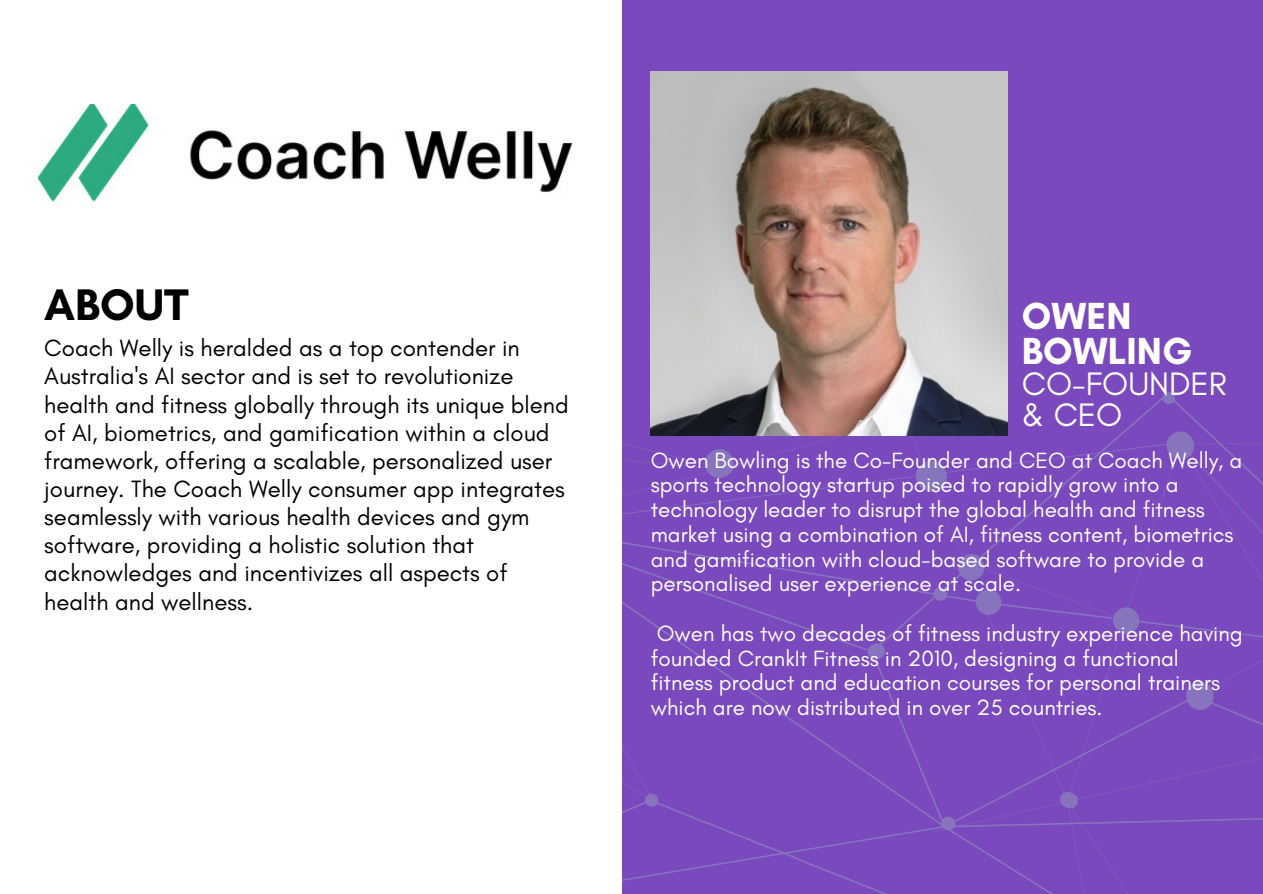
<style>
.page{position:relative;width:1263px;height:894px;background:#fff}
.page>*{position:absolute;margin:0;border:0;box-sizing:border-box;transform-origin:0 0}
.t1{font:700 45px "Glacial Indifference";color:#000}
.t2{font:700 38.4px/35.7px "Glacial Indifference";color:#fff}
.t3{font:33.15px/30.8px "Glacial Indifference";color:#fff}
.t4{font:24px/28px "Glacial Indifference";color:#000}
.t5{font:22.5px/24.8px "Glacial Indifference";color:#fff}
</style>
<div class="page">
<div style="left:0;top:0;width:1263px;height:893px;background:#7a49be"></div>
<svg style="left:621px;top:418px;width:642px;height:475px"></svg>
<svg style="left:932px;top:702px;width:331px;height:191px"></svg>
<svg style="left:938px;top:812px;width:20px;height:22px"></svg>
<svg style="left:868px;top:643px;width:17px;height:16px"></svg>
<svg style="left:642px;top:789px;width:19px;height:21px"></svg>
<svg style="left:1060px;top:791px;width:18px;height:17px"></svg>
<svg style="left:1160px;top:392px;width:17px;height:12px"></svg>
<svg style="left:930px;top:583px;width:20px;height:21px"></svg>
<svg style="left:1164px;top:429px;width:32px;height:32px"></svg>
<svg style="left:1111px;top:605px;width:30px;height:30px"></svg>
<svg style="left:956px;top:552px;width:47px;height:65px"></svg>
<svg style="left:703px;top:447px;width:34px;height:33px"></svg>
<svg style="left:888px;top:435px;width:33px;height:1px"></svg>
<svg style="left:914px;top:458px;width:35px;height:36px"></svg>
<svg style="left:1186px;top:681px;width:28px;height:28px"></svg>
<div style="left:0;top:0;width:621px;height:893px;background:#fff"></div>
<img style="left:651px;top:72px;width:356px;height:363px">
<img style="left:38px;top:104px;width:535px;height:101px">
<p class="t1" style="left:44px;top:277px;width:146px">ABOUT</p>
<p class="t4" style="left:44px;top:334px;width:526px">Coach Welly is heralded as a top contender in Australia's AI sector and is set to revolutionize health and fitness globally through its unique blend of AI, biometrics, and gamification within a cloud framework, offering a scalable, personalized user journey. The Coach Welly consumer app integrates seamlessly with various health devices and gym software, providing a holistic solution that acknowledges and incentivizes all aspects of health and wellness.</p>
<p class="t2" style="left:1022px;top:297px;width:172px">OWEN<br>BOWLING</p>
<p class="t3" style="left:1022px;top:368px;width:207px">CO-FOUNDER &amp; CEO</p>
<p class="t5" style="left:651px;top:447px;width:593px">Owen Bowling is the Co-Founder and CEO at Coach Welly, a sports technology startup poised to rapidly grow into a technology leader to disrupt the global health and fitness market using a combination of AI, fitness content, biometrics and gamification with cloud-based software to provide a personalised user experience at scale.</p>
<p class="t5" style="left:651px;top:620px;width:593px">Owen has two decades of fitness industry experience having founded CrankIt Fitness in 2010, designing a functional fitness product and education courses for personal trainers which are now distributed in over 25 countries.</p>
</div>
